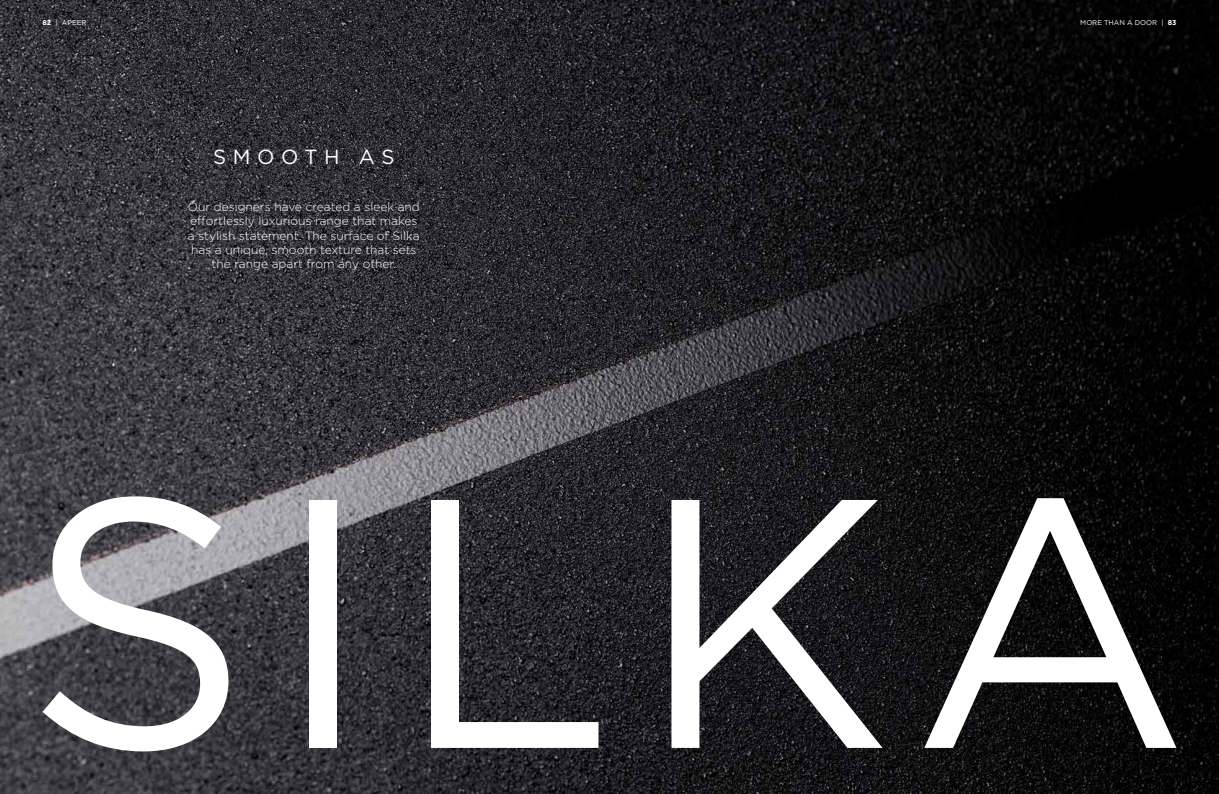
<style>
.page{position:relative;width:1219px;height:794px;background:#fff}
.page>*{position:absolute;margin:0;border:0;box-sizing:border-box;transform-origin:0 0}
.t1{font:20.4px "Gotham";letter-spacing:.325em;color:#fff}
.t2{font:300 12px/14.4px "Gotham";color:#fff;text-align:center}
.t3{font:7px "Gotham";color:#fff}
.s1{font-weight:700}
</style>
<div class="page">
<img style="left:0;top:0;width:1219px;height:794px">
<svg style="left:43px;top:496px;width:185px;height:255px"></svg>
<div style="left:309px;top:500px;width:28px;height:248px;background:#fff"></div>
<svg style="left:431px;top:500px;width:167px;height:248px"></svg>
<svg style="left:671px;top:500px;width:211px;height:248px"></svg>
<svg style="left:924px;top:498px;width:252px;height:250px"></svg>
<p class="t3" style="left:43px;top:18px;width:45px"><span class="s1">82</span> | APEER</p>
<p class="t3" style="left:1080px;top:18px;width:98px">MORE THAN A DOOR | <span class="s1">83</span></p>
<h1 class="t1" style="left:213px;top:144px;width:183px">SMOOTH AS</h1>
<p class="t2" style="left:188px;top:199px;width:233px">Our designers have created a sleek and effortlessly luxurious range that makes a stylish statement. The surface of Silka has a unique, smooth texture that sets the range apart from any other.</p>
</div>
